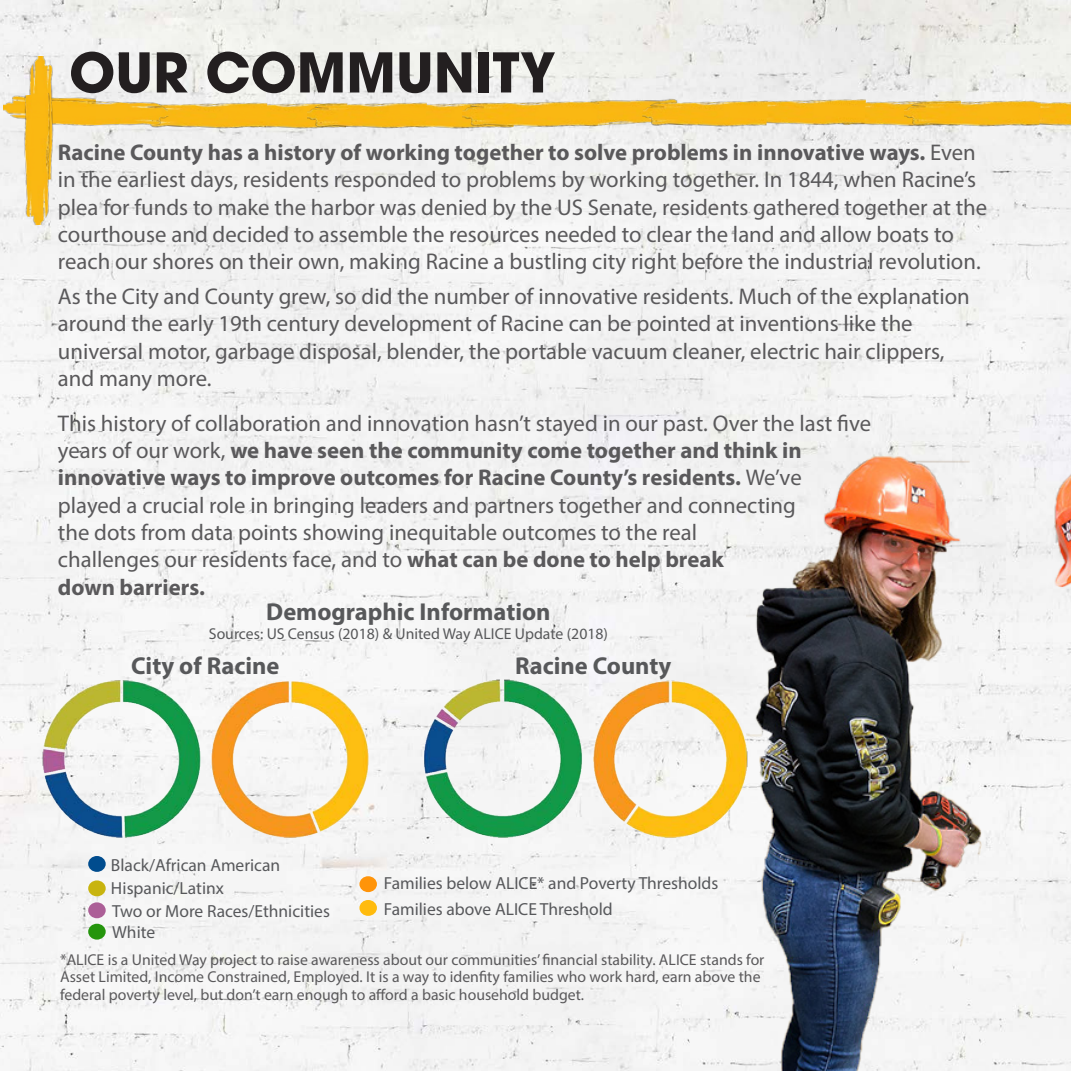
<style>
.page{position:relative;width:1071px;height:1071px;background:#fff}
.page>*{position:absolute;margin:0;border:0;box-sizing:border-box;transform-origin:0 0}
.t1{font:700 54.25px "ITC Avant Garde Pro";color:#231f20}
.t2{font:700 24.5px "Myriad Pro";color:#57585a}
.t3{font:22.75px/27.3px "Myriad Pro";color:#5a595b}
.t4{font:700 22.75px/27.3px "Myriad Pro";color:#5a595b}
.t5{font:17.5px "Myriad Pro";color:#57585b}
.t6{font:15.75px/17.5px "Myriad Pro";color:#5a595b}
.t7{font:15.75px "Myriad Pro";color:#57585a}
.s1{font-weight:400}
.s2{font-weight:700}
</style>
<div class="page">
<img style="left:0;top:0;width:1071px;height:1071px">
<img style="left:218px;top:31px;width:133px;height:153px">
<img style="left:374px;top:29px;width:84px;height:153px">
<img style="left:868px;top:51px;width:32px;height:73px">
<img style="left:1045px;top:27px;width:26px;height:97px">
<img style="left:589px;top:47px;width:98px;height:138px">
<img style="left:303px;top:29px;width:128px;height:151px">
<img style="left:138px;top:31px;width:133px;height:152px">
<img style="left:772px;top:50px;width:96px;height:74px">
<img style="left:639px;top:27px;width:133px;height:155px">
<img style="left:458px;top:28px;width:145px;height:155px">
<img style="left:900px;top:27px;width:145px;height:97px">
<img style="left:69px;top:75px;width:101px;height:68px">
<img style="left:1px;top:55px;width:68px;height:129px">
<img style="left:6px;top:90px;width:70px;height:137px">
<div style="left:88px;top:856px;width:18px;height:16px;background:#004c8e;border-radius:50%"></div>
<div style="left:88px;top:880px;width:18px;height:16px;background:#c8b40f;border-radius:50%"></div>
<div style="left:88px;top:902px;width:18px;height:16px;background:#ac5f97;border-radius:50%"></div>
<div style="left:88px;top:924px;width:18px;height:16px;background:#25950d;border-radius:50%"></div>
<div style="left:359px;top:876px;width:18px;height:16px;background:#ff940a;border-radius:50%"></div>
<div style="left:359px;top:900px;width:18px;height:16px;background:#ffbb0d;border-radius:50%"></div>
<img style="left:41px;top:677px;width:706px;height:163px">
<img style="left:747px;top:124px;width:324px;height:947px">
<p class="t1" style="left:69px;top:36px;width:488px">OUR COMMUNITY</p>
<p class="t4" style="left:58px;top:138px;width:919px">Racine County has a history of working together to solve problems in innovative ways. <span class="s1">Even</span></p>
<p class="t3" style="left:58px;top:166px;width:931px">in the earliest days, residents responded to problems by working together. In 1844, when Racine’s plea for funds to make the harbor was denied by the US Senate, residents gathered together at the</p>
<p class="t3" style="left:58px;top:220px;width:924px">courthouse and decided to assemble the resources needed to clear the land and allow boats to reach our shores on their own, making Racine a bustling city right before the industrial revolution.</p>
<p class="t3" style="left:58px;top:283px;width:913px">As the City and County grew, so did the number of innovative residents. Much of the explanation around the early 19th century development of Racine can be pointed at inventions like the</p>
<p class="t3" style="left:58px;top:337px;width:888px">universal motor, garbage disposal, blender, the portable vacuum cleaner, electric hair clippers,</p>
<p class="t3" style="left:58px;top:364px;width:155px">and many more.</p>
<p class="t3" style="left:58px;top:409px;width:815px">This history of collaboration and innovation hasn’t stayed in our past. Over the last five years of our work, <span class="s2">we have seen the community come together and think in</span></p>
<p class="t3" style="left:58px;top:464px;width:745px"><span class="s2">innovative ways to improve outcomes for Racine County’s residents.</span> We’ve played a crucial role in bringing leaders and partners together and connecting the dots from data points showing inequitable outcomes to the real</p>
<p class="t4" style="left:58px;top:545px;width:667px"><span class="s1">challenges our residents face, and to</span> what can be done to help break down barriers.</p>
<p class="t2" style="left:266px;top:595px;width:286px">Demographic Information</p>
<p class="t7" style="left:209px;top:624px;width:401px">Sources: US Census (2018) &amp; United Way ALICE Update (2018)</p>
<p class="t2" style="left:131px;top:650px;width:150px">City of Racine</p>
<p class="t2" style="left:515px;top:650px;width:158px">Racine County</p>
<p class="t5" style="left:111px;top:855px;width:171px">Black/African American</p>
<p class="t5" style="left:111px;top:878px;width:114px">Hispanic/Latinx</p>
<p class="t5" style="left:112px;top:901px;width:219px">Two or More Races/Ethnicities</p>
<p class="t5" style="left:112px;top:922px;width:44px">White</p>
<p class="t5" style="left:384px;top:873px;width:336px">Families below ALICE* and Poverty Thresholds</p>
<p class="t5" style="left:384px;top:898px;width:230px">Families above ALICE Threshold</p>
<p class="t6" style="left:60px;top:951px;width:706px">*ALICE is a United Way project to raise awareness about our communities’ financial stability. ALICE stands for</p>
<p class="t6" style="left:60px;top:968px;width:702px">Asset Limited, Income Constrained, Employed. It is a way to idenfity families who work hard, earn above the federal poverty level, but don’t earn enough to afford a basic household budget.</p>
</div>
